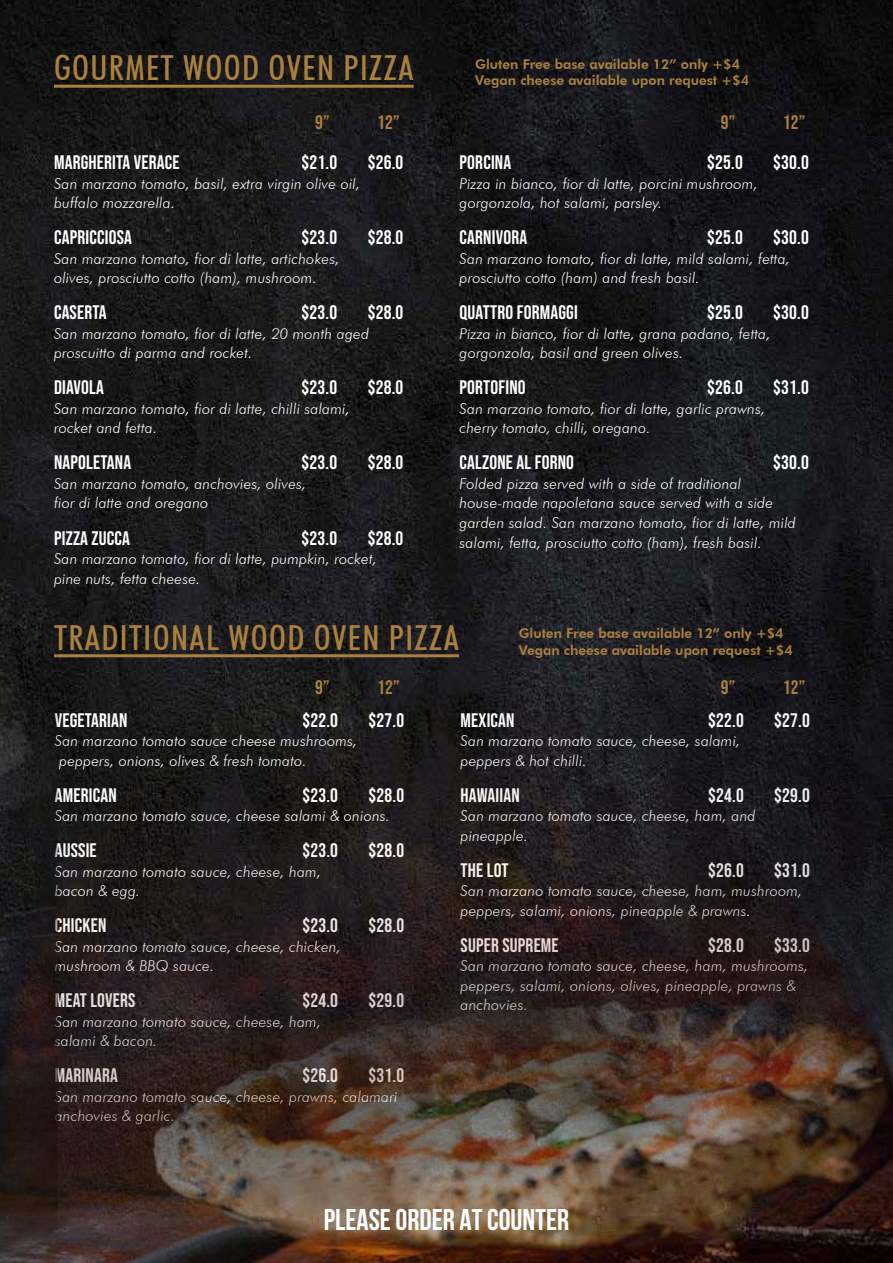
<style>
.page{position:relative;width:893px;height:1263px;background:#fff}
.page>*{position:absolute;margin:0;border:0;box-sizing:border-box;transform-origin:0 0}
.t1{font:500 condensed 34.5px "Futura BT";letter-spacing:.04em;color:#aa803e}
.t2{font:700 30px "Bebas Neue";color:#fff}
.t3{font:19.5px "Bebas Neue";letter-spacing:.01em;color:#fff}
.t4{font:19.5px "Bebas Neue";letter-spacing:.01em;color:#aa803e}
.t5{font:italic 300 15px/19.5px "Futura BT";letter-spacing:.01em;color:#fff}
.t6{font:800 13.5px/16.2px "Futura BT";color:#aa803e}
</style>
<div class="page">
<img style="left:0;top:0;width:893px;height:691px">
<hr style="left:54px;top:85px;width:360px;height:3px;background:#aa803e">
<hr style="left:54px;top:654px;width:405px;height:3px;background:#aa803e">
<img style="left:0;top:536px;width:58px;height:155px">
<img style="left:0;top:691px;width:893px;height:572px">
<h1 class="t1" style="left:54px;top:47px;width:361px">GOURMET WOOD OVEN PIZZA</h1>
<p class="t6" style="left:475px;top:56px;width:275px">Gluten Free base available 12” only +$4<br>Vegan cheese available upon request +$4</p>
<h3 class="t4" style="left:315px;top:111px;width:16px">9”</h3>
<h3 class="t4" style="left:377px;top:111px;width:24px">12”</h3>
<h3 class="t4" style="left:721px;top:111px;width:16px">9”</h3>
<h3 class="t4" style="left:783px;top:111px;width:24px">12”</h3>
<h3 class="t3" style="left:54px;top:152px;width:127px">MARGHERITA VERACE</h3>
<h3 class="t3" style="left:302px;top:152px;width:37px">$21.0</h3>
<h3 class="t3" style="left:368px;top:152px;width:37px">$26.0</h3>
<p class="t5" style="left:54px;top:174px;width:308px">San marzano tomato, basil, extra virgin olive oil, buffalo mozzarella.</p>
<h3 class="t3" style="left:54px;top:227px;width:79px">CAPRICCIOSA</h3>
<h3 class="t3" style="left:302px;top:227px;width:37px">$23.0</h3>
<h3 class="t3" style="left:368px;top:227px;width:37px">$28.0</h3>
<p class="t5" style="left:54px;top:249px;width:287px">San marzano tomato, fior di latte, artichokes, olives, prosciutto cotto (ham), mushroom.</p>
<h3 class="t3" style="left:54px;top:302px;width:54px">CASERTA</h3>
<h3 class="t3" style="left:302px;top:302px;width:37px">$23.0</h3>
<h3 class="t3" style="left:368px;top:302px;width:37px">$28.0</h3>
<p class="t5" style="left:54px;top:324px;width:317px">San marzano tomato, fior di latte, 20 month aged proscuitto di parma and rocket.</p>
<h3 class="t3" style="left:54px;top:377px;width:51px">DIAVOLA</h3>
<h3 class="t3" style="left:302px;top:377px;width:37px">$23.0</h3>
<h3 class="t3" style="left:368px;top:377px;width:37px">$28.0</h3>
<p class="t5" style="left:54px;top:399px;width:297px">San marzano tomato, fior di latte, chilli salami, rocket and fetta.</p>
<h3 class="t3" style="left:54px;top:452px;width:79px">NAPOLETANA</h3>
<h3 class="t3" style="left:302px;top:452px;width:37px">$23.0</h3>
<h3 class="t3" style="left:368px;top:452px;width:37px">$28.0</h3>
<p class="t5" style="left:54px;top:474px;width:254px">San marzano tomato, anchovies, olives, fior di latte and oregano</p>
<h3 class="t3" style="left:54px;top:527px;width:78px">PIZZA ZUCCA</h3>
<h3 class="t3" style="left:302px;top:527px;width:37px">$23.0</h3>
<h3 class="t3" style="left:368px;top:527px;width:37px">$28.0</h3>
<p class="t5" style="left:54px;top:549px;width:324px">San marzano tomato, fior di latte, pumpkin, rocket, pine nuts, fetta cheese.</p>
<h3 class="t3" style="left:460px;top:152px;width:53px">PORCINA</h3>
<h3 class="t3" style="left:707px;top:152px;width:37px">$25.0</h3>
<h3 class="t3" style="left:773px;top:152px;width:37px">$30.0</h3>
<p class="t5" style="left:460px;top:174px;width:300px">Pizza in bianco, fior di latte, porcini mushroom, gorgonzola, hot salami, parsley.</p>
<h3 class="t3" style="left:460px;top:227px;width:69px">CARNIVORA</h3>
<h3 class="t3" style="left:707px;top:227px;width:37px">$25.0</h3>
<h3 class="t3" style="left:773px;top:227px;width:37px">$30.0</h3>
<p class="t5" style="left:460px;top:249px;width:332px">San marzano tomato, fior di latte, mild salami, fetta, prosciutto cotto (ham) and fresh basil.</p>
<h3 class="t3" style="left:460px;top:302px;width:120px">QUATTRO FORMAGGI</h3>
<h3 class="t3" style="left:707px;top:302px;width:37px">$25.0</h3>
<h3 class="t3" style="left:773px;top:302px;width:37px">$30.0</h3>
<p class="t5" style="left:460px;top:324px;width:313px">Pizza in bianco, fior di latte, grana padano, fetta, gorgonzola, basil and green olives.</p>
<h3 class="t3" style="left:460px;top:377px;width:68px">PORTOFINO</h3>
<h3 class="t3" style="left:707px;top:377px;width:37px">$26.0</h3>
<h3 class="t3" style="left:773px;top:377px;width:37px">$31.0</h3>
<p class="t5" style="left:460px;top:399px;width:307px">San marzano tomato, fior di latte, garlic prawns, cherry tomato, chilli, oregano.</p>
<h3 class="t3" style="left:460px;top:452px;width:116px">CALZONE AL FORNO</h3>
<h3 class="t3" style="left:773px;top:452px;width:37px">$30.0</h3>
<p class="t5" style="left:460px;top:474px;width:338px">Folded pizza served with a side of traditional house-made napoletana sauce served with a side garden salad. San marzano tomato, fior di latte, mild salami, fetta, prosciutto cotto (ham), fresh basil.</p>
<h1 class="t1" style="left:54px;top:617px;width:406px">TRADITIONAL WOOD OVEN PIZZA</h1>
<h3 class="t4" style="left:315px;top:676px;width:16px">9”</h3>
<h3 class="t4" style="left:377px;top:676px;width:24px">12”</h3>
<p class="t6" style="left:519px;top:625px;width:275px">Gluten Free base available 12” only +$4<br>Vegan cheese available upon request +$4</p>
<h3 class="t4" style="left:721px;top:676px;width:16px">9”</h3>
<h3 class="t4" style="left:783px;top:676px;width:24px">12”</h3>
<h3 class="t3" style="left:55px;top:709px;width:74px">VEGETARIAN</h3>
<h3 class="t3" style="left:302px;top:709px;width:37px">$22.0</h3>
<h3 class="t3" style="left:368px;top:709px;width:37px">$27.0</h3>
<p class="t5" style="left:55px;top:731px;width:304px">San marzano tomato sauce cheese mushrooms, peppers, onions, olives &amp; fresh tomato.</p>
<h3 class="t3" style="left:55px;top:784px;width:63px">AMERICAN</h3>
<h3 class="t3" style="left:302px;top:784px;width:37px">$23.0</h3>
<h3 class="t3" style="left:368px;top:784px;width:37px">$28.0</h3>
<p class="t5" style="left:55px;top:806px;width:337px">San marzano tomato sauce, cheese salami &amp; onions.</p>
<h3 class="t3" style="left:55px;top:839px;width:43px">AUSSIE</h3>
<h3 class="t3" style="left:302px;top:839px;width:37px">$23.0</h3>
<h3 class="t3" style="left:368px;top:839px;width:37px">$28.0</h3>
<p class="t5" style="left:55px;top:861px;width:268px">San marzano tomato sauce, cheese, ham, bacon &amp; egg.</p>
<h3 class="t3" style="left:55px;top:914px;width:53px">CHICKEN</h3>
<h3 class="t3" style="left:302px;top:914px;width:37px">$23.0</h3>
<h3 class="t3" style="left:368px;top:914px;width:37px">$28.0</h3>
<p class="t5" style="left:55px;top:936px;width:288px">San marzano tomato sauce, cheese, chicken, mushroom &amp; BBQ sauce.</p>
<h3 class="t3" style="left:55px;top:989px;width:82px">MEAT LOVERS</h3>
<h3 class="t3" style="left:302px;top:989px;width:37px">$24.0</h3>
<h3 class="t3" style="left:368px;top:989px;width:37px">$29.0</h3>
<p class="t5" style="left:55px;top:1011px;width:268px">San marzano tomato sauce, cheese, ham, salami &amp; bacon.</p>
<h3 class="t3" style="left:55px;top:1064px;width:65px">MARINARA</h3>
<h3 class="t3" style="left:302px;top:1064px;width:37px">$26.0</h3>
<h3 class="t3" style="left:368px;top:1064px;width:37px">$31.0</h3>
<p class="t5" style="left:55px;top:1086px;width:344px">San marzano tomato sauce, cheese, prawns, calamari anchovies &amp; garlic.</p>
<h3 class="t3" style="left:461px;top:709px;width:56px">MEXICAN</h3>
<h3 class="t3" style="left:708px;top:709px;width:37px">$22.0</h3>
<h3 class="t3" style="left:774px;top:709px;width:37px">$27.0</h3>
<p class="t5" style="left:461px;top:731px;width:281px">San marzano tomato sauce, cheese, salami, peppers &amp; hot chilli.</p>
<h3 class="t3" style="left:461px;top:784px;width:61px">HAWAIIAN</h3>
<h3 class="t3" style="left:708px;top:784px;width:37px">$24.0</h3>
<h3 class="t3" style="left:774px;top:784px;width:37px">$29.0</h3>
<p class="t5" style="left:461px;top:806px;width:296px">San marzano tomato sauce, cheese, ham, and pineapple.</p>
<h3 class="t3" style="left:461px;top:859px;width:50px">THE LOT</h3>
<h3 class="t3" style="left:708px;top:859px;width:37px">$26.0</h3>
<h3 class="t3" style="left:774px;top:859px;width:37px">$31.0</h3>
<p class="t5" style="left:461px;top:881px;width:343px">San marzano tomato sauce, cheese, ham, mushroom, peppers, salami, onions, pineapple &amp; prawns.</p>
<h3 class="t3" style="left:461px;top:934px;width:100px">SUPER SUPREME</h3>
<h3 class="t3" style="left:708px;top:934px;width:37px">$28.0</h3>
<h3 class="t3" style="left:774px;top:934px;width:37px">$33.0</h3>
<p class="t5" style="left:461px;top:956px;width:349px">San marzano tomato sauce, cheese, ham, mushrooms, peppers, salami, onions, olives, pineapple, prawns &amp; anchovies.</p>
<h2 class="t2" style="left:324px;top:1203px;width:247px">PLEASE ORDER AT COUNTER</h2>
</div>
